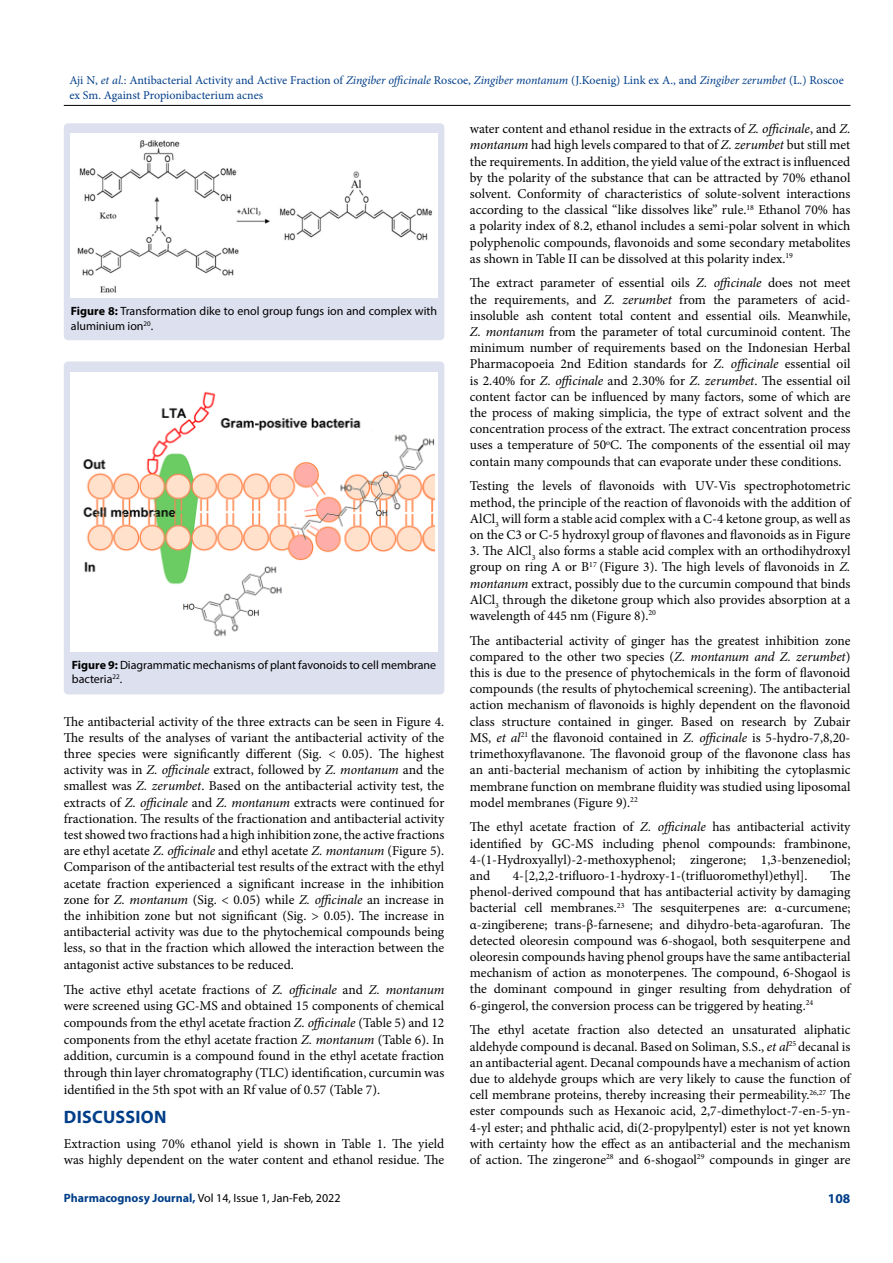
<style>
.page{position:relative;width:893px;height:1263px;background:#fff}
.page>*{position:absolute;margin:0;border:0;box-sizing:border-box;transform-origin:0 0}
.t1{font:700 18px "Myriad Pro";letter-spacing:.015em;color:#003e88}
.t2{font:13.5px/16.2px "Minion Pro";color:#000;text-align:justify}
.t3{font:700 13.5px "Myriad Pro";color:#003e88}
.t4{font:12px/14.4px "Myriad Pro";color:#000}
.t5{font:12px/14.4px "Minion Pro";color:#003e88}
.s1{font-style:italic}
.s2{font-weight:700}
.s3{font-weight:700;color:#003e88}
</style>
<div class="page">
<hr style="left:64px;top:105px;width:786px;height:1px;background:#000">
<div style="left:64px;top:123px;width:380px;height:217px;background:#dde0ef;border-radius:4px"></div>
<img style="left:71px;top:134px;width:366px;height:164px">
<div style="left:64px;top:361px;width:380px;height:333px;background:#dde0ef;border-radius:4px"></div>
<img style="left:71px;top:373px;width:367px;height:278px">
<p class="t5" style="left:69px;top:73px;width:776px">Aji N, <span class="s1">et al</span>.: Antibacterial Activity and Active Fraction of <span class="s1">Zingiber officinale</span> Roscoe, <span class="s1">Zingiber montanum</span> (J.Koenig) Link ex A., and <span class="s1">Zingiber zerumbet</span> (L.) Roscoe ex Sm. Against Propionibacterium acnes</p>
<p class="t4" style="left:71px;top:304px;width:368px"><span class="s2">Figure 8:</span> Transformation dike to enol group fungs ion and complex with aluminium ion<sup>20</sup>.</p>
<p class="t4" style="left:72px;top:657px;width:366px"><span class="s2">Figure 9:</span> Diagrammatic mechanisms of plant favonoids to cell membrane bacteria<sup>22</sup>.</p>
<p class="t2" style="left:64px;top:713px;width:382px">The antibacterial activity of the three extracts can be seen in Figure 4.<br>The results of the analyses of variant the antibacterial activity of the three species were significantly different (Sig. &lt; 0.05). The highest activity was in <span class="s1">Z. officinale</span> extract, followed by <span class="s1">Z. montanum</span> and the smallest was <span class="s1">Z. zerumbet</span>. Based on the antibacterial activity test, the extracts of <span class="s1">Z. officinale</span> and <span class="s1">Z. montanum</span> extracts were continued for fractionation. The results of the fractionation and antibacterial activity test showed two fractions had a high inhibition zone, the active fractions are ethyl acetate <span class="s1">Z. officinale</span> and ethyl acetate <span class="s1">Z. montanum</span> (Figure 5).<br>Comparison of the antibacterial test results of the extract with the ethyl acetate fraction experienced a significant increase in the inhibition zone for <span class="s1">Z. montanum</span> (Sig. &lt; 0.05) while <span class="s1">Z. officinale</span> an increase in the inhibition zone but not significant (Sig. &gt; 0.05). The increase in antibacterial activity was due to the phytochemical compounds being less, so that in the fraction which allowed the interaction between the antagonist active substances to be reduced.</p>
<p class="t2" style="left:64px;top:981px;width:382px;line-height:16.6px">The active ethyl acetate fractions of <span class="s1">Z. officinale</span> and <span class="s1">Z. montanum </span>were screened using GC-MS and obtained 15 components of chemical compounds from the ethyl acetate fraction <span class="s1">Z. officinale</span> (Table 5) and 12 components from the ethyl acetate fraction <span class="s1">Z. montanum</span> (Table 6). In addition, curcumin is a compound found in the ethyl acetate fraction through thin layer chromatography (TLC) identification, curcumin was identified in the 5th spot with an Rf value of 0.57 (Table 7).</p>
<h1 class="t1" style="left:64px;top:1105px;width:104px">DISCUSSION</h1>
<p class="t2" style="left:64px;top:1135px;width:382px">Extraction using 70% ethanol yield is shown in Table 1. The yield was highly dependent on the water content and ethanol residue. The</p>
<p class="t4" style="left:64px;top:1190px;width:278px"><span class="s3">Pharmacognosy Journal,</span> Vol 14, Issue 1, Jan-Feb, 2022</p>
<p class="t2" style="left:470px;top:121px;width:382px">water content and ethanol residue in the extracts of <span class="s1">Z. officinale</span>, and <span class="s1">Z. montanum</span> had high levels compared to that of <span class="s1">Z. zerumbet</span> but still met the requirements. In addition, the yield value of the extract is influenced by the polarity of the substance that can be attracted by 70% ethanol solvent. Conformity of characteristics of solute-solvent interactions according to the classical “like dissolves like” rule.<sup>18</sup> Ethanol 70% has a polarity index of 8.2, ethanol includes a semi-polar solvent in which polyphenolic compounds, flavonoids and some secondary metabolites as shown in Table II can be dissolved at this polarity index.<sup>19</sup></p>
<p class="t2" style="left:470px;top:275px;width:382px">The extract parameter of essential oils <span class="s1">Z. officinale</span> does not meet the requirements, and <span class="s1">Z. zerumbet</span> from the parameters of acid&shy;insoluble ash content total content and essential oils. Meanwhile, <span class="s1">Z. montanum</span> from the parameter of total curcuminoid content. The minimum number of requirements based on the Indonesian Herbal Pharmacopoeia 2nd Edition standards for <span class="s1">Z. officinale</span> essential oil is 2.40% for <span class="s1">Z. officinale</span> and 2.30% for <span class="s1">Z. zerumbet</span>. The essential oil content factor can be influenced by many factors, some of which are the process of making simplicia, the type of extract solvent and the concentration process of the extract. The extract concentration process uses a temperature of 50<sup>o</sup>C. The components of the essential oil may contain many compounds that can evaporate under these conditions.</p>
<p class="t2" style="left:470px;top:478px;width:382px">Testing the levels of flavonoids with UV-Vis spectrophotometric method, the principle of the reaction of flavonoids with the addition of AlCl<sub>3</sub> will form a stable acid complex with a C-4 ketone group, as well as on the C3 or C-5 hydroxyl group of flavones and flavonoids as in Figure</p>
<p class="t2" style="left:470px;top:543px;width:382px">3. The AlCl<sub>3</sub> also forms a stable acid complex with an orthodihydroxyl group on ring A or B<sup>17</sup> (Figure 3). The high levels of flavonoids in <span class="s1">Z. montanum</span> extract, possibly due to the curcumin compound that binds AlCl<sub>3</sub> through the diketone group which also provides absorption at a wavelength of 445 nm (Figure 8).<sup>20</sup></p>
<p class="t2" style="left:470px;top:632px;width:382px">The antibacterial activity of ginger has the greatest inhibition zone compared to the other two species (<span class="s1">Z. montanum and Z. zerumbet</span>) this is due to the presence of phytochemicals in the form of flavonoid compounds (the results of phytochemical screening). The antibacterial action mechanism of flavonoids is highly dependent on the flavonoid class structure contained in ginger. Based on research by Zubair MS, <span class="s1">et al</span><sup>21</sup> the flavonoid contained in <span class="s1">Z. officinale</span> is 5-hydro-7,8,20- trimethoxyflavanone. The flavonoid group of the flavonone class has an anti-bacterial mechanism of action by inhibiting the cytoplasmic membrane function on membrane fluidity was studied using liposomal model membranes (Figure 9).<sup>22</sup></p>
<p class="t2" style="left:470px;top:819px;width:382px">The ethyl acetate fraction of <span class="s1">Z. officinale</span> has antibacterial activity identified by GC-MS including phenol compounds: frambinone, 4-(1-Hydroxyallyl)-2-methoxyphenol; zingerone; 1,3-benzenediol; and</p>
<p class="t2" style="left:470px;top:868px;width:382px;text-indent:360px">The phenol-derived compound that has antibacterial activity by damaging bacterial cell membranes.<sup>23</sup> The sesquiterpenes are: α-curcumene; α-zingiberene; trans-β-farnesene; and dihydro-beta-agarofuran. The detected oleoresin compound was 6-shogaol, both sesquiterpene and oleoresin compounds having phenol groups have the same antibacterial mechanism of action as monoterpenes. The compound, 6-Shogaol is the dominant compound in ginger resulting from dehydration of 6-gingerol, the conversion process can be triggered by heating.<sup>24</sup></p>
<p class="t2" style="left:470px;top:1022px;width:382px">The ethyl acetate fraction also detected an unsaturated aliphatic aldehyde compound is decanal. Based on Soliman, S.S., <span class="s1">et al</span><sup>25</sup> decanal is an antibacterial agent. Decanal compounds have a mechanism of action due to aldehyde groups which are very likely to cause the function of cell membrane proteins, thereby increasing their permeability.<sup>26,27</sup> The ester compounds such as Hexanoic acid, 2,7-dimethyloct-7-en-5-yn-4-yl ester; and phthalic acid, di(2-propylpentyl) ester is not yet known with certainty how the effect as an antibacterial and the mechanism of action. The zingerone<sup>28</sup> and 6-shogaol<sup>29</sup> compounds in ginger are</p>
<p class="t2" style="left:513px;top:868px;width:296px">4-[2,2,2-trifluoro-1-hydroxy-1-(trifluoromethyl)ethyl].</p>
<p class="t3" style="left:828px;top:1189px;width:24px">108</p>
</div>
